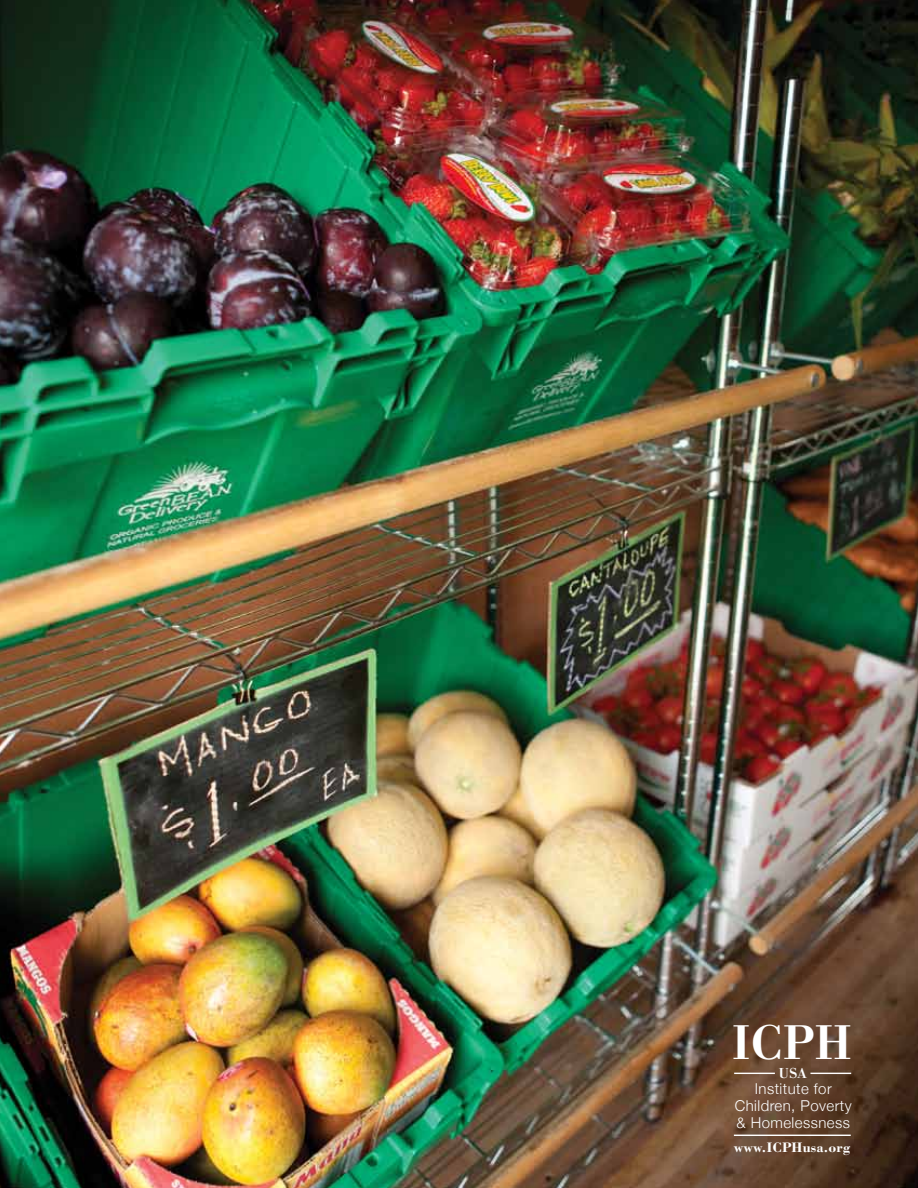
<style>
.page{position:relative;width:918px;height:1188px;background:#fff}
.page>*{position:absolute;margin:0;border:0;box-sizing:border-box;transform-origin:0 0}
.t1{font:500 47.85px "Bodoni BE";color:#fff}
.t2{font:300 15px/16.6px "Helvetica Neue";letter-spacing:.03em;color:#fff;text-align:center}
.t3{font:700 14.25px "Bodoni";letter-spacing:.01em;color:#fff}
.t4{font:500 14.25px "Bodoni BE";color:#fff}
</style>
<div class="page">
<img style="left:0;top:0;width:918px;height:1188px">
<hr style="left:734px;top:1135px;width:117px;height:1px;background:#fff">
<hr style="left:810px;top:1073px;width:41px;height:1px;background:#fff">
<hr style="left:734px;top:1073px;width:41px;height:1px;background:#fff">
<h1 class="t1" style="left:732px;top:1016px;width:121px">ICPH</h1>
<p class="t2" style="left:735px;top:1080px;width:119px">Institute for<br>Children, Poverty &amp; Homelessness</p>
<p class="t4" style="left:779px;top:1065px;width:30px">USA</p>
<p class="t3" style="left:734px;top:1138px;width:118px">www.ICPHusa.org</p>
</div>
